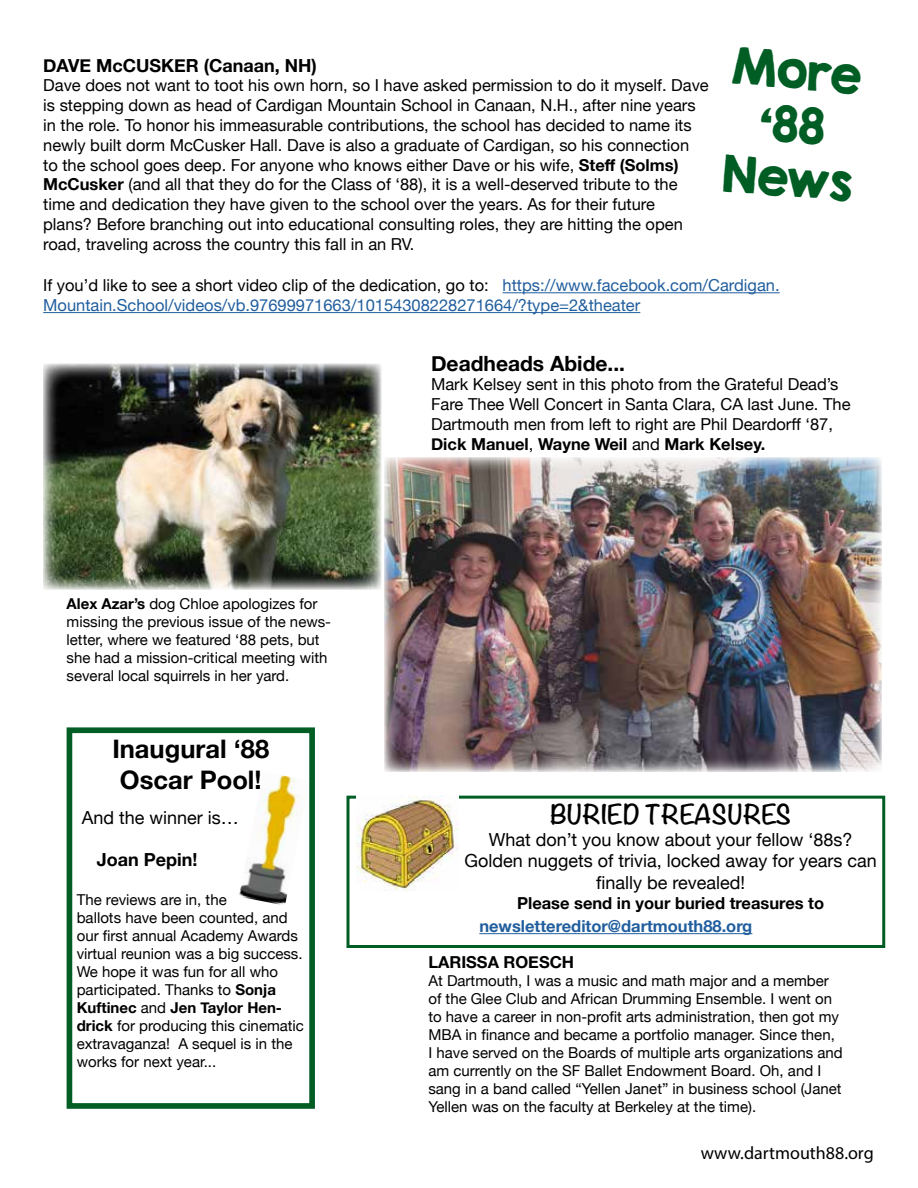
<style>
.page{position:relative;width:918px;height:1188px;background:#fff}
.page>*{position:absolute;margin:0;border:0;box-sizing:border-box;transform-origin:0 0}
.t1{font:45px/54px "KG Second Chances Solid";color:#005d24;text-align:center}
.t2{font:700 25.5px/30.6px "Helvetica Neue";color:#000}
.t3{font:700 24px "Noteworthy";color:#000}
.t4{font:700 21px "Helvetica Neue";color:#000}
.t5{font:18px/21.6px "Helvetica Neue";color:#000;text-align:center}
.t6{font:700 18px "Helvetica Neue";color:#000}
.t7{font:18px "Myriad Pro";color:#000}
.t8{font:16.5px/19.8px "Helvetica Neue";color:#000}
.t9{font:16.5px/19.8px "Helvetica Neue";color:#215e9e}
.t10{font:700 16.5px "Helvetica Neue";color:#000}
.t11{font:700 16.5px "Helvetica Neue";color:#215e9e}
.t12{font:15px/18px "Helvetica Neue";color:#000}
.s1{font-weight:700}
.s2{color:#000}
</style>
<div class="page">
<hr style="left:503px;top:292px;width:277px;height:1px;background:#215e9e">
<hr style="left:43px;top:312px;width:597px;height:1px;background:#215e9e">
<hr style="left:479px;top:933px;width:273px;height:1px;background:#215e9e">
<div style="left:346px;top:796px;width:539px;height:152px;border:3px solid #005d24"></div>
<img style="left:356px;top:796px;width:103px;height:95px">
<img style="left:43px;top:364px;width:339px;height:226px">
<div style="left:67px;top:727px;width:248px;height:382px;border:6px solid #005d24"></div>
<img style="left:239px;top:772px;width:70px;height:134px">
<img style="left:384px;top:457px;width:497px;height:315px">
<h1 class="t1" style="left:735px;top:37px;width:132px;rotate:5deg">More ‘88<br>News</h1>
<p class="t6" style="left:43px;top:51px;width:275px">DAVE McCUSKER (Canaan, NH)</p>
<p class="t8" style="left:43px;top:77px;width:667px">Dave does not want to toot his own horn, so I have asked permission to do it myself. Dave is stepping down as head of Cardigan Mountain School in Canaan, N.H., after nine years in the role. To honor his immeasurable contributions, the school has decided to name its newly built dorm McCusker Hall. Dave is also a graduate of Cardigan, so his connection<br>to the school goes deep. For anyone who knows either Dave or his wife, <span class="s1">Steff (Solms)<br>McCusker</span> (and all that they do for the Class of ‘88), it is a well-deserved tribute to the time and dedication they have given to the school over the years. As for their future<br>plans? Before branching out into educational consulting roles, they are hitting the open road, traveling across the country this fall in an RV.</p>
<p class="t9" style="left:43px;top:276px;width:738px"><span class="s2">If you’d like to see a short video clip of the dedication, go to:</span> https://www.facebook.com/Cardigan.<br>Mountain.School/videos/vb.97699971663/10154308228271664/?type=2&amp;theater</p>
<p class="t12" style="left:67px;top:595px;width:266px"><span class="s1">Alex Azar’s</span> dog Chloe apologizes for missing the previous issue of the news&shy;letter, where we featured ‘88 pets, but she had a mission-critical meeting with several local squirrels in her yard.</p>
<h2 class="t2" style="left:112px;top:734px;width:158px">Inaugural ‘88<br>Oscar Pool!</h2>
<p class="t5" style="left:82px;top:808px;width:159px">And the winner is…</p>
<p class="t6" style="left:97px;top:845px;width:102px">Joan Pepin!</p>
<p class="t12" style="left:77px;top:892px;width:229px">The reviews are in, the<br>ballots have been counted, and our first annual Academy Awards virtual reunion was a big success.<br>We hope it was fun for all who participated. Thanks to <span class="s1">Sonja<br>Kuftinec</span> and <span class="s1">Jen Taylor Hen&shy;drick</span> for producing this cinematic extravaganza! A sequel is in the works for next year...</p>
<h3 class="t4" style="left:431px;top:347px;width:196px">Deadheads Abide...</h3>
<p class="t8" style="left:431px;top:376px;width:421px">Mark Kelsey sent in this photo from the Grateful Dead’s Fare Thee Well Concert in Santa Clara, CA last June. The Dartmouth men from left to right are Phil Deardorff ‘87, <span class="s1">Dick Manuel</span>, <span class="s1">Wayne Weil</span> and <span class="s1">Mark Kelsey.</span></p>
<h3 class="t3" style="left:550px;top:793px;width:243px">BURIED TREASURES</h3>
<p class="t5" style="left:464px;top:829px;width:414px">What don’t you know about your fellow ‘88s?<br>Golden nuggets of trivia, locked away for years can finally be revealed!</p>
<p class="t10" style="left:517px;top:890px;width:309px">Please send in your buried treasures to</p>
<p class="t11" style="left:479px;top:913px;width:275px">newslettereditor@dartmouth88.org</p>
<p class="t10" style="left:428px;top:949px;width:147px">LARISSA ROESCH</p>
<p class="t12" style="left:428px;top:972px;width:416px">At Dartmouth, I was a music and math major and a member of the Glee Club and African Drumming Ensemble. I went on to have a career in non-profit arts administration, then got my MBA in finance and became a portfolio manager. Since then,<br>I have served on the Boards of multiple arts organizations and am currently on the SF Ballet Endowment Board. Oh, and I sang in a band called “Yellen Janet” in business school (Janet Yellen was on the faculty at Berkeley at the time).</p>
<p class="t7" style="left:701px;top:1142px;width:174px">www.dartmouth88.org</p>
</div>
